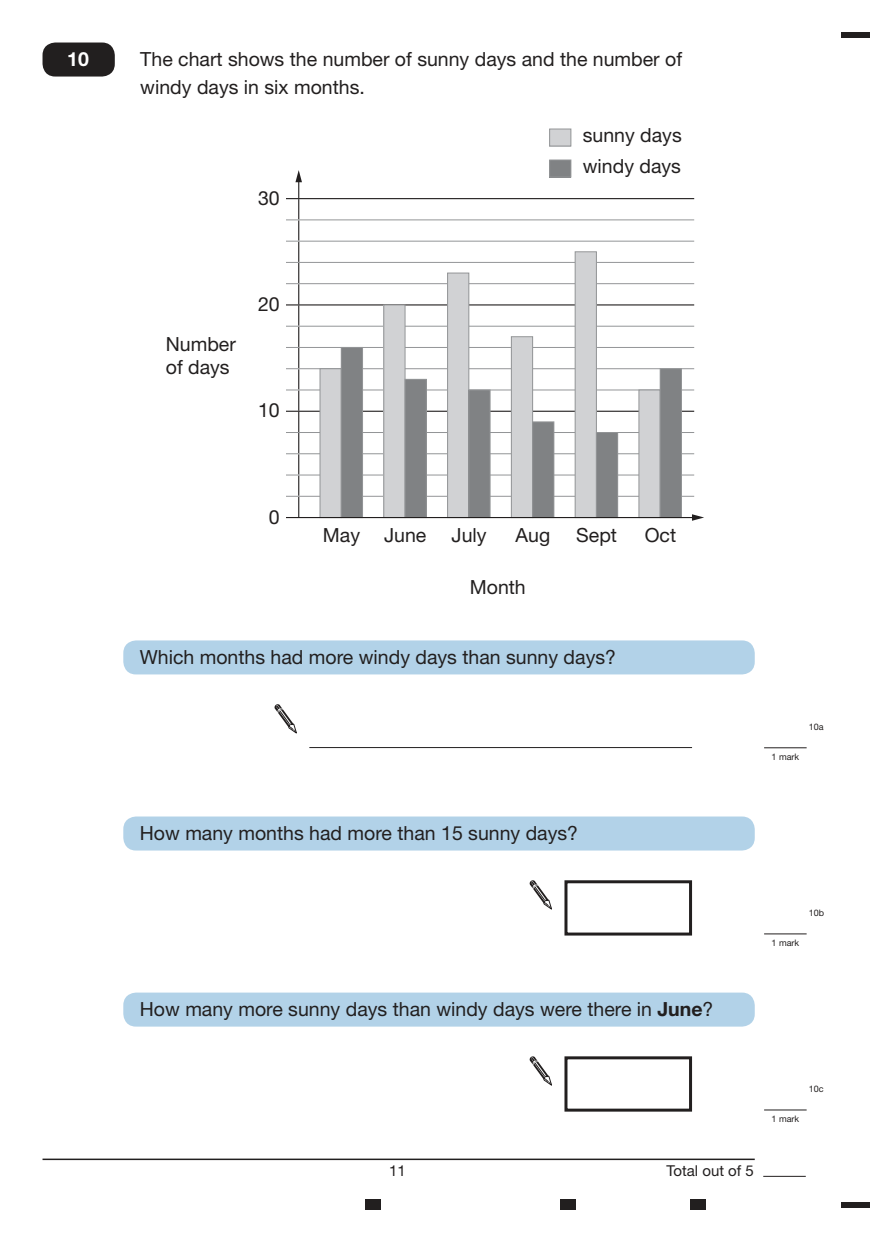
<style>
.page{position:relative;width:870px;height:1240px;background:#fff}
.page>*{position:absolute;margin:0;border:0;box-sizing:border-box;transform-origin:0 0}
.t1{font:19.5px/28.5px "Helvetica Neue";color:#221f1f}
.t2{font:700 19.5px "Helvetica Neue";color:#fff}
.t3{font:15px "Helvetica Neue";color:#221f1f}
.t4{font:9px "Helvetica Neue";color:#221f1f}
.s1{font-weight:700}
</style>
<div class="page">
<hr style="left:298px;top:180px;width:1px;height:338px;background:#221f1f">
<svg style="left:295px;top:170px;width:7px;height:12px"></svg>
<hr style="left:286px;top:496px;width:408px;height:1px;background:#939597">
<hr style="left:286px;top:475px;width:408px;height:1px;background:#939597">
<hr style="left:286px;top:453px;width:408px;height:1px;background:#939597">
<hr style="left:286px;top:432px;width:408px;height:1px;background:#939597">
<hr style="left:286px;top:411px;width:408px;height:1px;background:#221f1f">
<hr style="left:286px;top:390px;width:408px;height:1px;background:#939597">
<hr style="left:286px;top:368px;width:408px;height:1px;background:#939597">
<hr style="left:286px;top:347px;width:408px;height:1px;background:#939597">
<hr style="left:286px;top:326px;width:408px;height:1px;background:#939597">
<hr style="left:286px;top:304px;width:408px;height:1px;background:#221f1f">
<hr style="left:286px;top:283px;width:408px;height:1px;background:#939597">
<hr style="left:286px;top:262px;width:408px;height:1px;background:#939597">
<hr style="left:286px;top:241px;width:408px;height:1px;background:#939597">
<hr style="left:286px;top:219px;width:408px;height:1px;background:#939597">
<hr style="left:286px;top:198px;width:408px;height:1px;background:#221f1f">
<div style="left:320px;top:369px;width:21px;height:149px;background:#d1d2d4"></div>
<div style="left:320px;top:368px;width:22px;height:150px;border:1px solid #939597"></div>
<div style="left:341px;top:347px;width:22px;height:171px;background:#808284"></div>
<div style="left:341px;top:347px;width:22px;height:171px;border:1px solid #939597"></div>
<div style="left:384px;top:305px;width:21px;height:213px;background:#d1d2d4"></div>
<div style="left:383px;top:305px;width:22px;height:213px;border:1px solid #939597"></div>
<div style="left:405px;top:379px;width:21px;height:139px;background:#808284"></div>
<div style="left:448px;top:273px;width:21px;height:245px;background:#d1d2d4"></div>
<div style="left:447px;top:273px;width:22px;height:245px;border:1px solid #939597"></div>
<div style="left:469px;top:390px;width:21px;height:128px;background:#808284"></div>
<div style="left:468px;top:390px;width:22px;height:128px;border:1px solid #939597"></div>
<div style="left:511px;top:337px;width:22px;height:181px;background:#d1d2d4"></div>
<div style="left:511px;top:336px;width:22px;height:182px;border:1px solid #939597"></div>
<div style="left:533px;top:422px;width:21px;height:96px;background:#808284"></div>
<div style="left:532px;top:421px;width:22px;height:97px;border:1px solid #939597"></div>
<div style="left:575px;top:252px;width:21px;height:266px;background:#d1d2d4"></div>
<div style="left:575px;top:251px;width:22px;height:267px;border:1px solid #939597"></div>
<div style="left:596px;top:432px;width:22px;height:86px;background:#808284"></div>
<div style="left:596px;top:432px;width:22px;height:86px;border:1px solid #939597"></div>
<div style="left:639px;top:390px;width:21px;height:128px;background:#d1d2d4"></div>
<div style="left:639px;top:390px;width:22px;height:128px;border:1px solid #939597"></div>
<div style="left:660px;top:369px;width:21px;height:149px;background:#808284"></div>
<div style="left:660px;top:368px;width:22px;height:150px;border:1px solid #939597"></div>
<hr style="left:286px;top:517px;width:408px;height:1px;background:#221f1f">
<svg style="left:692px;top:514px;width:12px;height:7px"></svg>
<div style="left:550px;top:129px;width:21px;height:17px;background:#d1d2d4"></div>
<div style="left:549px;top:129px;width:22px;height:17px;border:1px solid #939597"></div>
<div style="left:550px;top:160px;width:21px;height:17px;background:#808284"></div>
<div style="left:549px;top:160px;width:22px;height:17px;border:1px solid #939597"></div>
<div style="left:123px;top:640px;width:632px;height:34px;background:#b2d2e8;border-radius:13px"></div>
<svg style="left:275px;top:704px;width:22px;height:30px"></svg>
<hr style="left:309px;top:747px;width:383px;height:1px;background:#221f1f">
<hr style="left:764px;top:747px;width:43px;height:1px;background:#221f1f">
<div style="left:123px;top:816px;width:632px;height:34px;background:#b2d2e8;border-radius:13px"></div>
<svg style="left:530px;top:880px;width:22px;height:29px"></svg>
<div style="left:564px;top:880px;width:128px;height:55px;border:3px solid #221f1f"></div>
<hr style="left:764px;top:933px;width:43px;height:1px;background:#221f1f">
<div style="left:123px;top:992px;width:632px;height:35px;background:#b2d2e8;border-radius:13px"></div>
<svg style="left:530px;top:1056px;width:22px;height:29px"></svg>
<div style="left:564px;top:1056px;width:128px;height:56px;border:3px solid #221f1f"></div>
<hr style="left:764px;top:1109px;width:43px;height:1px;background:#221f1f">
<div style="left:43px;top:43px;width:72px;height:34px;background:#221f1f;border-radius:13px"></div>
<hr style="left:43px;top:1158px;width:712px;height:2px;background:#221f1f">
<hr style="left:763px;top:1176px;width:43px;height:1px;background:#221f1f">
<div style="left:841px;top:33px;width:29px;height:5px;background:#221f1f"></div>
<div style="left:841px;top:1202px;width:29px;height:5px;background:#221f1f"></div>
<div style="left:690px;top:1199px;width:15px;height:10px;background:#221f1f"></div>
<div style="left:560px;top:1199px;width:16px;height:10px;background:#221f1f"></div>
<div style="left:366px;top:1199px;width:15px;height:10px;background:#221f1f"></div>
<p class="t2" style="left:67px;top:52px;width:23px">10</p>
<p class="t1" style="left:140px;top:47px;width:543px">The chart shows the number of sunny days and the number of windy days in six months.</p>
<p class="t1" style="left:583px;top:122px;width:100px">sunny days</p>
<p class="t1" style="left:258px;top:185px;width:23px">30</p>
<p class="t1" style="left:166px;top:334px;width:72px;line-height:23.4px">Number of days</p>
<p class="t1" style="left:258px;top:292px;width:23px">20</p>
<p class="t1" style="left:258px;top:398px;width:23px">10</p>
<p class="t1" style="left:583px;top:153px;width:100px">windy days</p>
<p class="t1" style="left:269px;top:504px;width:12px">0</p>
<p class="t1" style="left:323px;top:522px;width:39px">May</p>
<p class="t1" style="left:384px;top:522px;width:44px">June</p>
<p class="t1" style="left:452px;top:522px;width:37px">July</p>
<p class="t1" style="left:515px;top:522px;width:36px">Aug</p>
<p class="t1" style="left:576px;top:522px;width:42px">Sept</p>
<p class="t1" style="left:645px;top:522px;width:33px">Oct</p>
<p class="t1" style="left:470px;top:574px;width:58px">Month</p>
<p class="t1" style="left:140px;top:645px;width:478px">Which months had more windy days than sunny days?</p>
<p class="t4" style="left:771px;top:753px;width:29px">1 mark</p>
<p class="t4" style="left:809px;top:723px;width:16px">10a</p>
<p class="t1" style="left:140px;top:821px;width:440px">How many months had more than 15 sunny days?</p>
<p class="t1" style="left:140px;top:997px;width:575px">How many more sunny days than windy days were there in <span class="s1">June</span>?</p>
<p class="t4" style="left:771px;top:939px;width:29px">1 mark</p>
<p class="t4" style="left:809px;top:910px;width:17px">10b</p>
<p class="t3" style="left:389px;top:1165px;width:18px">11</p>
<p class="t3" style="left:667px;top:1165px;width:89px">Total out of 5</p>
<p class="t4" style="left:771px;top:1116px;width:29px">1 mark</p>
<p class="t4" style="left:809px;top:1086px;width:16px">10c</p>
</div>
